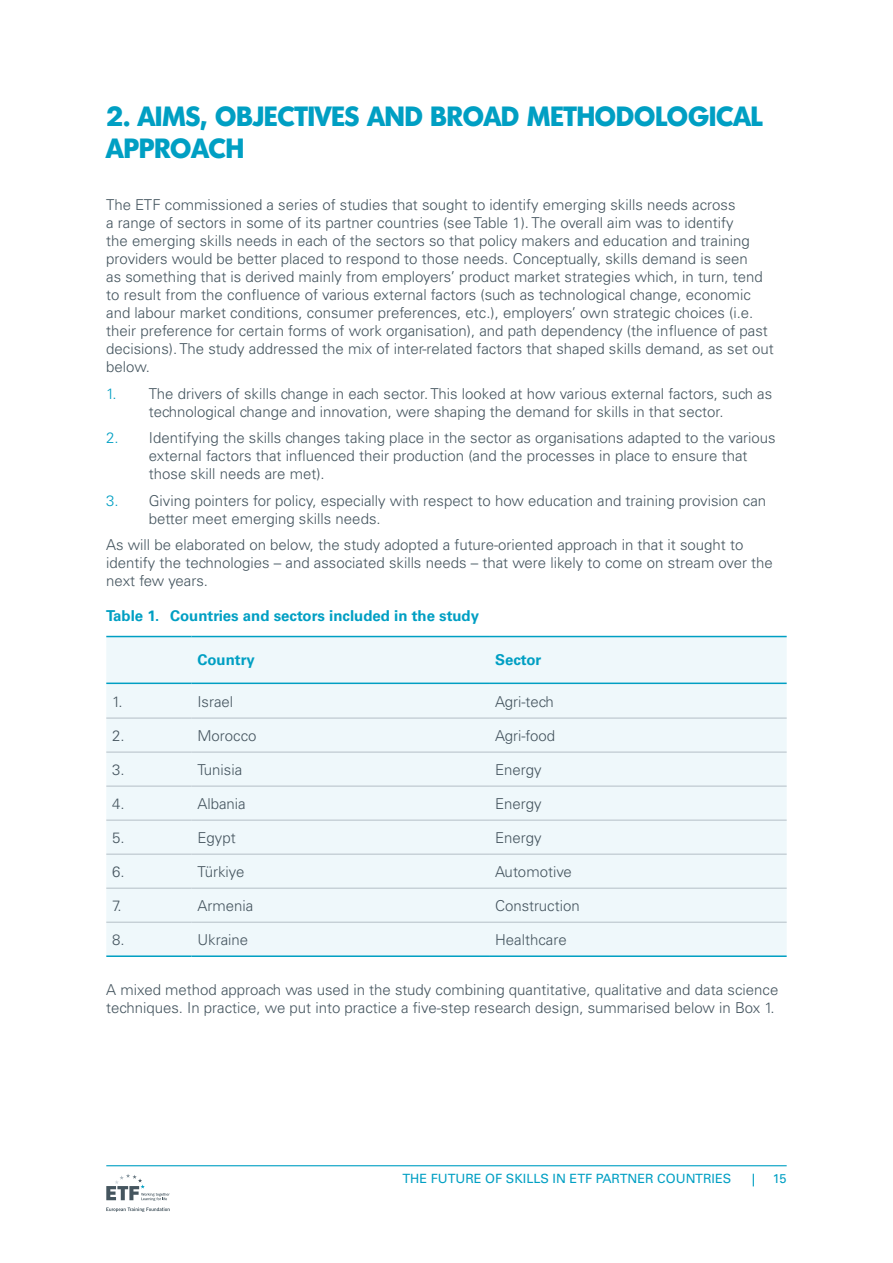
<style>
.page{position:relative;width:893px;height:1263px;background:#fff}
.page>*{position:absolute;margin:0;border:0;box-sizing:border-box;transform-origin:0 0}
.Heading_1{font:700 27px/32.4px "Montreal TS";color:#009fc3}
.Body_text{font:300 15px/18px "Univers LT Std";color:#45555f}
.TBL_text{font:300 15px "Univers LT Std";color:#45555f}
.TBL_title{font:700 15px "Univers LT Std";color:#009fc3}
.TBL_heading{font:700 15px "Univers LT Std";color:#009fc3}
.t1{font:12.75px "Univers LT Std";color:#009fc3}
.s1{color:#009fc3}
</style>
<div class="page">
<svg style="left:106px;top:1207px;width:64px;height:5px"></svg>
<svg style="left:106px;top:1174px;width:64px;height:27px"></svg>
<hr style="left:106px;top:1165px;width:681px;height:1px;background:#009fc3">
<svg style="left:753px;top:1174px;width:1px;height:12px"></svg>
<div style="left:106px;top:637px;width:681px;height:318px;background:#eff8fb"></div>
<hr style="left:106px;top:717px;width:85px;height:2px;background:#bbc5cc">
<hr style="left:191px;top:717px;width:298px;height:2px;background:#bbc5cc">
<hr style="left:489px;top:717px;width:298px;height:2px;background:#bbc5cc">
<hr style="left:106px;top:751px;width:85px;height:2px;background:#bbc5cc">
<hr style="left:191px;top:751px;width:298px;height:2px;background:#bbc5cc">
<hr style="left:489px;top:751px;width:298px;height:2px;background:#bbc5cc">
<hr style="left:106px;top:785px;width:85px;height:2px;background:#bbc5cc">
<hr style="left:191px;top:785px;width:298px;height:2px;background:#bbc5cc">
<hr style="left:489px;top:785px;width:298px;height:2px;background:#bbc5cc">
<hr style="left:106px;top:819px;width:85px;height:2px;background:#bbc5cc">
<hr style="left:191px;top:819px;width:298px;height:2px;background:#bbc5cc">
<hr style="left:489px;top:819px;width:298px;height:2px;background:#bbc5cc">
<hr style="left:106px;top:853px;width:85px;height:2px;background:#bbc5cc">
<hr style="left:191px;top:853px;width:298px;height:2px;background:#bbc5cc">
<hr style="left:489px;top:853px;width:298px;height:2px;background:#bbc5cc">
<hr style="left:106px;top:888px;width:85px;height:1px;background:#bbc5cc">
<hr style="left:191px;top:888px;width:298px;height:1px;background:#bbc5cc">
<hr style="left:489px;top:888px;width:298px;height:1px;background:#bbc5cc">
<hr style="left:106px;top:922px;width:85px;height:1px;background:#bbc5cc">
<hr style="left:191px;top:922px;width:298px;height:1px;background:#bbc5cc">
<hr style="left:489px;top:922px;width:298px;height:1px;background:#bbc5cc">
<hr style="left:106px;top:636px;width:85px;height:1px;background:#009fc3">
<hr style="left:191px;top:636px;width:298px;height:1px;background:#009fc3">
<hr style="left:489px;top:636px;width:298px;height:1px;background:#009fc3">
<hr style="left:106px;top:682px;width:85px;height:2px;background:#009fc3">
<hr style="left:191px;top:682px;width:298px;height:2px;background:#009fc3">
<hr style="left:489px;top:682px;width:298px;height:2px;background:#009fc3">
<hr style="left:106px;top:955px;width:85px;height:2px;background:#009fc3">
<hr style="left:191px;top:955px;width:298px;height:2px;background:#009fc3">
<hr style="left:489px;top:955px;width:298px;height:2px;background:#009fc3">
<p class="Heading_1" style="left:106px;top:99px;width:658px">2. AIMS, OBJECTIVES AND BROAD METHODOLOGICAL<br>APPROACH</p>
<p class="Body_text" style="left:106px;top:196px;width:669px">The ETF commissioned a series of studies that sought to identify emerging skills needs across<br>a range of sectors in some of its partner countries (see Table 1). The overall aim was to identify<br>the emerging skills needs in each of the sectors so that policy makers and education and training providers would be better placed to respond to those needs. Conceptually, skills demand is seen<br>as something that is derived mainly from employers’ product market strategies which, in turn, tend to result from the confluence of various external factors (such as technological change, economic and labour market conditions, consumer preferences, etc.), employers’ own strategic choices (i.e. their preference for certain forms of work organisation), and path dependency (the influence of past decisions). The study addressed the mix of inter-related factors that shaped skills demand, as set out below.</p>
<p class="Body_text" style="left:106px;top:384px;width:667px;text-align:center"><span class="s1">1.</span> The drivers of skills change in each sector. This looked at how various external factors, such as technological change and innovation, were shaping the demand for skills in that sector.</p>
<p class="Body_text" style="left:149px;top:429px;width:628px;text-indent:-43px"><span class="s1">2.</span> Identifying the skills changes taking place in the sector as organisations adapted to the various external factors that influenced their production (and the processes in place to ensure that those skill needs are met).</p>
<p class="Body_text" style="left:149px;top:491px;width:619px;text-indent:-43px"><span class="s1">3.</span> Giving pointers for policy, especially with respect to how education and training provision can better meet emerging skills needs.</p>
<p class="Body_text" style="left:106px;top:536px;width:668px">As will be elaborated on below, the study adopted a future-oriented approach in that it sought to identify the technologies – and associated skills needs – that were likely to come on stream over the next few years.</p>
<p class="TBL_title" style="left:106px;top:607px;width:374px">Table 1. Countries and sectors included in the study</p>
<p class="TBL_heading" style="left:197px;top:651px;width:59px">Country</p>
<p class="TBL_heading" style="left:495px;top:651px;width:48px">Sector</p>
<p class="TBL_text" style="left:112px;top:692px;width:12px">1.</p>
<p class="TBL_text" style="left:197px;top:692px;width:37px">Israel</p>
<p class="TBL_text" style="left:495px;top:692px;width:60px">Agri-tech</p>
<p class="TBL_text" style="left:112px;top:726px;width:14px">2.</p>
<p class="TBL_text" style="left:197px;top:726px;width:61px">Morocco</p>
<p class="TBL_text" style="left:495px;top:726px;width:62px">Agri-food</p>
<p class="TBL_text" style="left:112px;top:760px;width:14px">3.</p>
<p class="TBL_text" style="left:197px;top:760px;width:46px">Tunisia</p>
<p class="TBL_text" style="left:495px;top:760px;width:48px">Energy</p>
<p class="TBL_text" style="left:112px;top:794px;width:14px">4.</p>
<p class="TBL_text" style="left:197px;top:794px;width:50px">Albania</p>
<p class="TBL_text" style="left:495px;top:794px;width:48px">Energy</p>
<p class="TBL_text" style="left:112px;top:828px;width:14px">5.</p>
<p class="TBL_text" style="left:197px;top:828px;width:40px">Egypt</p>
<p class="TBL_text" style="left:495px;top:828px;width:48px">Energy</p>
<p class="TBL_text" style="left:112px;top:862px;width:14px">6.</p>
<p class="TBL_text" style="left:197px;top:862px;width:49px">Türkiye</p>
<p class="TBL_text" style="left:495px;top:862px;width:78px">Automotive</p>
<p class="TBL_text" style="left:112px;top:896px;width:11px">7.</p>
<p class="TBL_text" style="left:197px;top:896px;width:57px">Armenia</p>
<p class="TBL_text" style="left:495px;top:896px;width:86px">Construction</p>
<p class="TBL_text" style="left:112px;top:930px;width:14px">8.</p>
<p class="TBL_text" style="left:197px;top:930px;width:52px">Ukraine</p>
<p class="TBL_text" style="left:495px;top:930px;width:73px">Healthcare</p>
<p class="Body_text" style="left:106px;top:980px;width:674px">A mixed method approach was used in the study combining quantitative, qualitative and data science techniques. In practice, we put into practice a five-step research design, summarised below in Box 1.</p>
<p class="t1" style="left:402px;top:1171px;width:330px">THE FUTURE OF SKILLS IN ETF PARTNER COUNTRIES</p>
<p class="t1" style="left:773px;top:1171px;width:15px">15</p>
</div>
